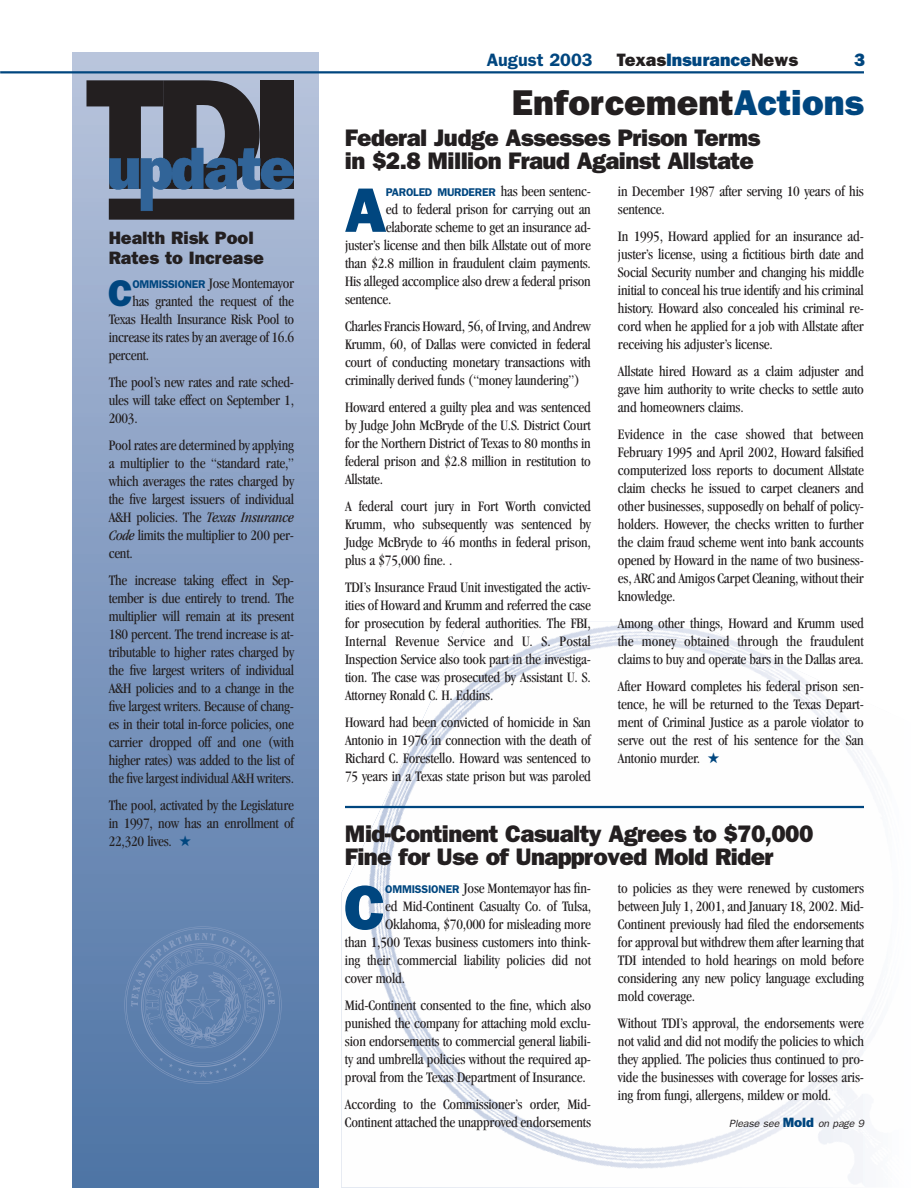
<style>
.page{position:relative;width:918px;height:1188px;background:#fff}
.page>*{position:absolute;margin:0;border:0;box-sizing:border-box;transform-origin:0 0}
.t1{font:800 158.25px "Franklin Gothic";color:#231f20}
.t2{font:800 63px "Franklin Gothic";color:#00467f}
.t3{font:800 37.35px "Franklin Gothic";color:#00467f}
.t4{font:800 36px "Franklin Gothic";color:#231f20}
.t5{font:800 24px/22.5px "Franklin Gothic";letter-spacing:-.025em;color:#231f20}
.t6{font:800 18px/19.5px "Franklin Gothic";color:#231f20}
.t7{font:600 18px "Franklin Gothic";color:#00467f}
.t8{font:800 18px "Franklin Gothic";color:#00467f}
.t9{font:condensed 15px/18px "Garamond";letter-spacing:-.015em;color:#231f20;text-align:justify}
.t10{font:600 11.25px "Franklin Gothic";letter-spacing:-.02em;color:#00467f}
.t11{font:italic 10.5px "Franklin Gothic";letter-spacing:-.01em;color:#231f20}
.s1{font-family:"Franklin Gothic";font-weight:600;font-stretch:normal;font-size:11.25px;color:#00467f}
.s2{font-style:italic}
.s3{color:#00467f}
.s4{font-family:"Garamond";font-weight:400;font-stretch:condensed;font-size:15px;color:#231f20}
.s5{font-weight:800;font-style:normal;font-size:13.5px;color:#00467f}
</style>
<div class="page">
<img style="left:341px;top:622px;width:523px;height:566px">
<div style="left:72px;top:52px;width:246px;height:1136px;background:linear-gradient(to bottom,#b7c2db,#4b72a4)"></div>
<img style="left:124px;top:927px;width:157px;height:156px">
<div style="left:109px;top:199px;width:185px;height:21px;background:#231f20"></div>
<svg style="left:109px;top:148px;width:185px;height:63px"></svg>
<hr style="left:0;top:71px;width:864px;height:2px;background:#00467f">
<hr style="left:345px;top:806px;width:519px;height:2px;background:#00467f">
<h1 class="t1" style="left:86px;top:80px;width:218px">TDI</h1>
<p class="t6" style="left:109px;top:230px;width:157px">Health Risk Pool<br>Rates to Increase</p>
<h3 class="t3" style="left:108px;top:280px;width:26px">C</h3>
<p class="t9" style="left:132px;top:275px;width:163px"><span class="s1">OMMISSIONER</span> Jose Montemayor</p>
<p class="t9" style="left:132px;top:293px;width:163px">has granted the request of the</p>
<p class="t9" style="left:109px;top:311px;width:187px">Texas Health Insurance Risk Pool to</p>
<p class="t9" style="left:109px;top:329px;width:187px">increase its rates by an average of 16.6</p>
<p class="t9" style="left:109px;top:347px;width:42px">percent.</p>
<p class="t9" style="left:109px;top:374px;width:187px">The pool’s new rates and rate sched&shy;ules will take effect on September 1, 2003.</p>
<p class="t9" style="left:109px;top:437px;width:187px">Pool rates are determined by applying a multiplier to the “standard rate,” which averages the rates charged by the five largest issuers of individual A&amp;H policies. The <span class="s2">Texas Insurance Code</span> limits the multiplier to 200 per&shy;cent.</p>
<p class="t9" style="left:109px;top:572px;width:187px">The increase taking effect in Sep&shy;tember is due entirely to trend. The multiplier will remain at its present 180 percent. The trend increase is at&shy;tributable to higher rates charged by the five largest writers of individual A&amp;H policies and to a change in the five largest writers. Because of chang&shy;es in their total in-force policies, one carrier dropped off and one (with higher rates) was added to the list of the five largest individual A&amp;H writers.</p>
<p class="t9" style="left:109px;top:797px;width:187px">The pool, activated by the Legislature in 1997, now has an enrollment of 22,320 lives. <span class="s3">★</span></p>
<p class="t7" style="left:487px;top:54px;width:107px">August 2003</p>
<p class="t6" style="left:617px;top:52px;width:183px">Texas<span class="s3">Insurance</span>News</p>
<p class="t8" style="left:854px;top:54px;width:12px">3</p>
<h3 class="t4" style="left:512px;top:90px;width:354px">Enforcement<span class="s3">Actions</span></h3>
<h3 class="t5" style="left:345px;top:129px;width:417px">Federal Judge Assesses Prison Terms in $2.8 Million Fraud Against Allstate</h3>
<h2 class="t2" style="left:345px;top:189px;width:43px">A</h2>
<p class="t10" style="left:386px;top:188px;width:207px">PAROLED MURDERER <span class="s4">has been sentenc-</span></p>
<p class="t9" style="left:386px;top:201px;width:207px">ed to federal prison for carrying out an</p>
<p class="t9" style="left:386px;top:219px;width:207px">elaborate scheme to get an insurance ad-</p>
<p class="t9" style="left:345px;top:237px;width:247px">juster’s license and then bilk Allstate out of more</p>
<p class="t9" style="left:345px;top:255px;width:247px">than $2.8 million in fraudulent claim payments.</p>
<p class="t9" style="left:345px;top:273px;width:247px">His alleged accomplice also drew a federal prison</p>
<p class="t9" style="left:345px;top:291px;width:48px">sentence.</p>
<p class="t9" style="left:345px;top:318px;width:247px">Charles Francis Howard, 56, of Irving, and Andrew Krumm, 60, of Dallas were convicted in federal court of conducting monetary transactions with criminally derived funds (“money laundering”)</p>
<p class="t9" style="left:345px;top:399px;width:247px">Howard entered a guilty plea and was sentenced by Judge John McBryde of the U.S. District Court for the Northern District of Texas to 80 months in federal prison and $2.8 million in restitution to Allstate.</p>
<p class="t9" style="left:345px;top:498px;width:247px">A federal court jury in Fort Worth convicted Krumm, who subsequently was sentenced by Judge McBryde to 46 months in federal prison, plus a $75,000 fine. .</p>
<p class="t9" style="left:345px;top:579px;width:247px">TDI’s Insurance Fraud Unit investigated the activ&shy;ities of Howard and Krumm and referred the case for prosecution by federal authorities. The FBI, Internal Revenue Service and U. S. Postal Inspection Service also took part in the investiga&shy;tion. The case was prosecuted by Assistant U. S.<br>Attorney Ronald C. H. Eddins.</p>
<p class="t9" style="left:345px;top:714px;width:247px">Howard had been convicted of homicide in San Antonio in 1976 in connection with the death of Richard C. Forestello. Howard was sentenced to 75 years in a Texas state prison but was paroled</p>
<p class="t9" style="left:618px;top:183px;width:247px">in December 1987 after serving 10 years of his sentence.</p>
<p class="t9" style="left:618px;top:228px;width:247px">In 1995, Howard applied for an insurance ad&shy;juster’s license, using a fictitious birth date and Social Security number and changing his middle initial to conceal his true identify and his criminal history. Howard also concealed his criminal re&shy;cord when he applied for a job with Allstate after receiving his adjuster’s license.</p>
<p class="t9" style="left:618px;top:363px;width:247px">Allstate hired Howard as a claim adjuster and gave him authority to write checks to settle auto and homeowners claims.</p>
<p class="t9" style="left:618px;top:426px;width:247px">Evidence in the case showed that between February 1995 and April 2002, Howard falsified computerized loss reports to document Allstate claim checks he issued to carpet cleaners and other businesses, supposedly on behalf of policy&shy;holders. However, the checks written to further the claim fraud scheme went into bank accounts opened by Howard in the name of two business&shy;es, ARC and Amigos Carpet Cleaning, without their knowledge.</p>
<p class="t9" style="left:618px;top:615px;width:247px">Among other things, Howard and Krumm used the money obtained through the fraudulent claims to buy and operate bars in the Dallas area.</p>
<p class="t9" style="left:618px;top:678px;width:247px">After Howard completes his federal prison sen&shy;tence, he will be returned to the Texas Depart&shy;ment of Criminal Justice as a parole violator to serve out the rest of his sentence for the San Antonio murder. <span class="s3">★</span></p>
<h3 class="t5" style="left:345px;top:825px;width:470px">Mid-Continent Casualty Agrees to $70,000<br>Fine for Use of Unapproved Mold Rider</h3>
<h2 class="t2" style="left:344px;top:886px;width:43px">C</h2>
<p class="t9" style="left:385px;top:881px;width:207px"><span class="s1">OMMISSIONER</span> Jose Montemayor has fin-</p>
<p class="t9" style="left:618px;top:881px;width:248px">to policies as they were renewed by customers between July 1, 2001, and January 18, 2002. Mid-Continent previously had filed the endorsements for approval but withdrew them after learning that TDI intended to hold hearings on mold before considering any new policy language excluding mold coverage.</p>
<p class="t9" style="left:618px;top:1016px;width:248px">Without TDI’s approval, the endorsements were not valid and did not modify the policies to which they applied. The policies thus continued to pro&shy;vide the businesses with coverage for losses aris&shy;ing from fungi, allergens, mildew or mold.</p>
<p class="t11" style="left:729px;top:1120px;width:136px">Please see <span class="s5">Mold</span> on page 9</p>
<p class="t9" style="left:385px;top:899px;width:207px">ed Mid-Continent Casualty Co. of Tulsa,</p>
<p class="t9" style="left:385px;top:917px;width:207px">Oklahoma, $70,000 for misleading more</p>
<p class="t9" style="left:345px;top:935px;width:248px">than 1,500 Texas business customers into think-</p>
<p class="t9" style="left:345px;top:953px;width:248px">ing their commercial liability policies did not</p>
<p class="t9" style="left:345px;top:971px;width:62px">cover mold.</p>
<p class="t9" style="left:345px;top:998px;width:248px">Mid-Continent consented to the fine, which also punished the company for attaching mold exclu&shy;sion endorsements to commercial general liabili&shy;ty and umbrella policies without the required ap&shy;proval from the Texas Department of Insurance.</p>
<p class="t9" style="left:345px;top:1097px;width:248px">According to the Commissioner’s order, Mid-<br>Continent attached the unapproved endorsements</p>
</div>
